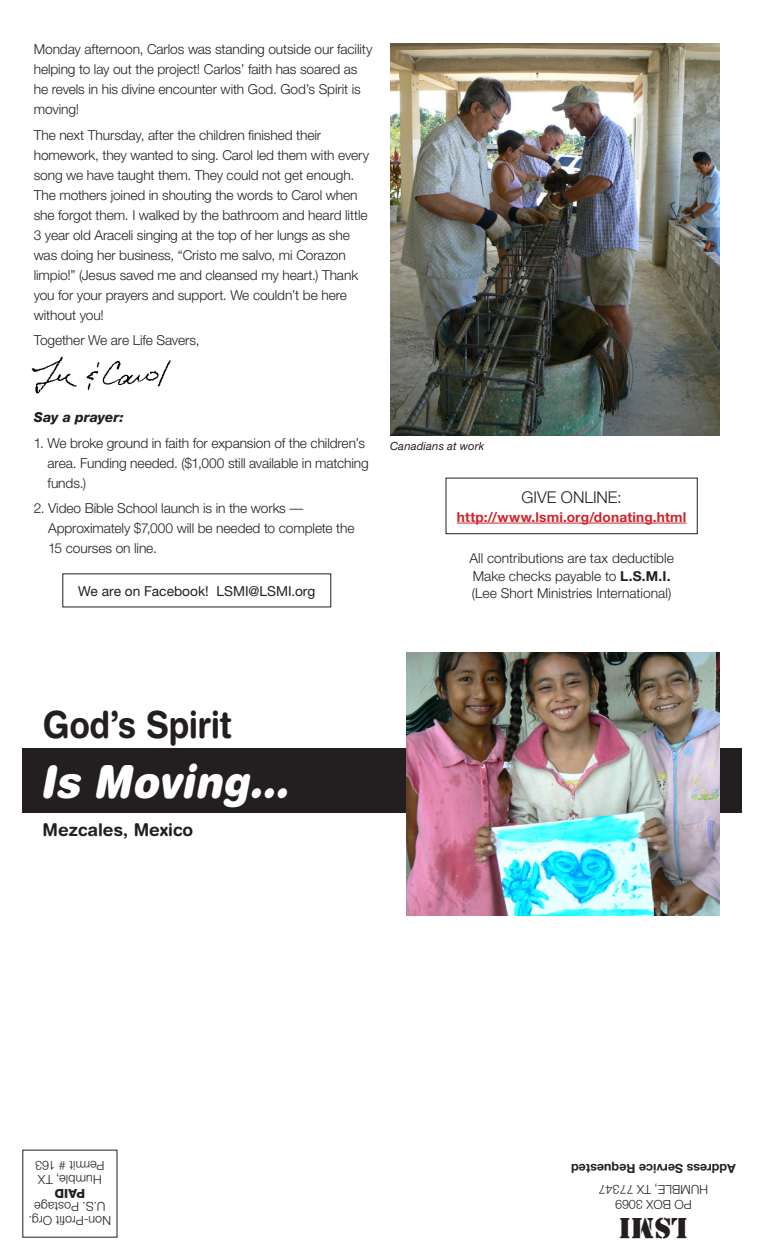
<style>
.page{position:relative;width:765px;height:1260px;background:#fff}
.page>*{position:absolute;margin:0;border:0;box-sizing:border-box;transform-origin:0 0}
.t1{font:italic 900 45px "Helvetica Rounded";letter-spacing:.005em;color:#fff;scale:.9 1}
.t2{font:700 37.5px "Helvetica Rounded";letter-spacing:-.015em;color:#231f20;scale:.9 1}
.t3{font:30px "Stencil";color:#231f20}
.t4{font:700 17.5px "Helvetica Rounded";color:#231f20}
.t5{font:300 16.25px "Helvetica Neue";color:#231f20}
.Text{font:300 13.75px/20px "Helvetica Neue";letter-spacing:-.01em;color:#231f20}
.t6{font:700 13.75px "Helvetica Neue";letter-spacing:.01em;color:#d1232a}
.t7{font:13.75px "Helvetica Neue";color:#231f20}
.Text-2{font:italic 800 13.75px "Helvetica Neue";letter-spacing:-.005em;color:#231f20}
.t8{font:300 12.5px "Helvetica Neue";color:#231f20}
.t9{font:700 12.5px "Helvetica Neue";color:#231f20}
.t10{font:800 12.5px "Helvetica Neue";color:#231f20}
.captions{font:italic 11.25px "Helvetica Neue";letter-spacing:.015em;color:#231f20}
.s1{font-weight:700}
</style>
<div class="page">
<hr style="left:457px;top:523px;width:229px;height:1px;background:#d1232a">
<div style="left:446px;top:478px;width:252px;height:56px;border:1px solid #231f20"></div>
<div style="left:22px;top:749px;width:720px;height:64px;background:#231f20"></div>
<img style="left:31px;top:356px;width:140px;height:38px">
<img style="left:391px;top:43px;width:329px;height:393px">
<img style="left:406px;top:653px;width:314px;height:262px">
<p class="Text" style="left:34px;top:39px;width:340px">Monday afternoon, Carlos was standing outside our facility helping to lay out the project! Carlos’ faith has soared as he revels in his divine encounter with God. God’s Spirit is moving!</p>
<p class="Text" style="left:34px;top:124px;width:337px">The next Thursday, after the children finished their homework, they wanted to sing. Carol led them with every song we have taught them. They could not get enough.<br>The mothers joined in shouting the words to Carol when she forgot them. I walked by the bathroom and heard little 3 year old Araceli singing at the top of her lungs as she was doing her business, “Cristo me salvo, mi Corazon limpio!” (Jesus saved me and cleansed my heart.) Thank you for your prayers and support. We couldn’t be here without you!</p>
<p class="Text" style="left:34px;top:330px;width:167px">Together We are Life Savers,</p>
<p class="Text-2" style="left:34px;top:409px;width:92px">Say a prayer:</p>
<p class="Text" style="left:48px;top:433px;width:323px;text-indent:-14px">1. We broke ground in faith for expansion of the children’s area. Funding needed. ($1,000 still available in matching funds.)</p>
<p class="Text" style="left:48px;top:498px;width:308px;text-indent:-14px">2. Video Bible School launch is in the works —<br>Approximately $7,000 will be needed to complete the<br>15 courses on line.</p>
<p class="t7" style="left:78px;top:583px;width:239px">We are on Facebook! LSMI@LSMI.org</p>
<p class="captions" style="left:390px;top:439px;width:96px">Canadians at work</p>
<p class="t5" style="left:522px;top:487px;width:102px">GIVE ONLINE:</p>
<p class="t6" style="left:457px;top:508px;width:231px">http://www.lsmi.org/donating.html</p>
<p class="Text" style="left:469px;top:548px;width:206px">All contributions are tax deductible</p>
<p class="Text" style="left:473px;top:566px;width:199px">Make checks payable to <span class="s1">L.S.M.I.</span></p>
<p class="Text" style="left:472px;top:583px;width:201px">(Lee Short Ministries International)</p>
<p class="t2" style="left:42px;top:702px;width:212px">God’s Spirit</p>
<p class="t1" style="left:39px;top:753px;width:278px">Is Moving...</p>
<p class="t4" style="left:42px;top:819px;width:152px">Mezcales, Mexico</p>
<p class="t8" style="left:104px;top:1173px;width:71px;rotate:-180deg">Permit # 163</p>
<p class="t8" style="left:102px;top:1187px;width:65px;rotate:-180deg">Humble, TX</p>
<p class="t10" style="left:85px;top:1201px;width:32px;rotate:-180deg">PAID</p>
<p class="t8" style="left:105px;top:1215px;width:72px;rotate:-180deg">U.S. Postage</p>
<p class="t9" style="left:736px;top:1176px;width:166px;rotate:-180deg">Address Service Requested</p>
<p class="t8" style="left:708px;top:1197px;width:111px;rotate:-180deg">HUMBLE, TX 77347</p>
<p class="t8" style="left:692px;top:1212px;width:78px;rotate:-180deg">PO BOX 3069</p>
<p class="t8" style="left:111px;top:1228px;width:84px;rotate:-180deg">Non-Profit Org.</p>
<p class="t3" style="left:688px;top:1245px;width:70px;rotate:-180deg">LSMI</p>
</div>
